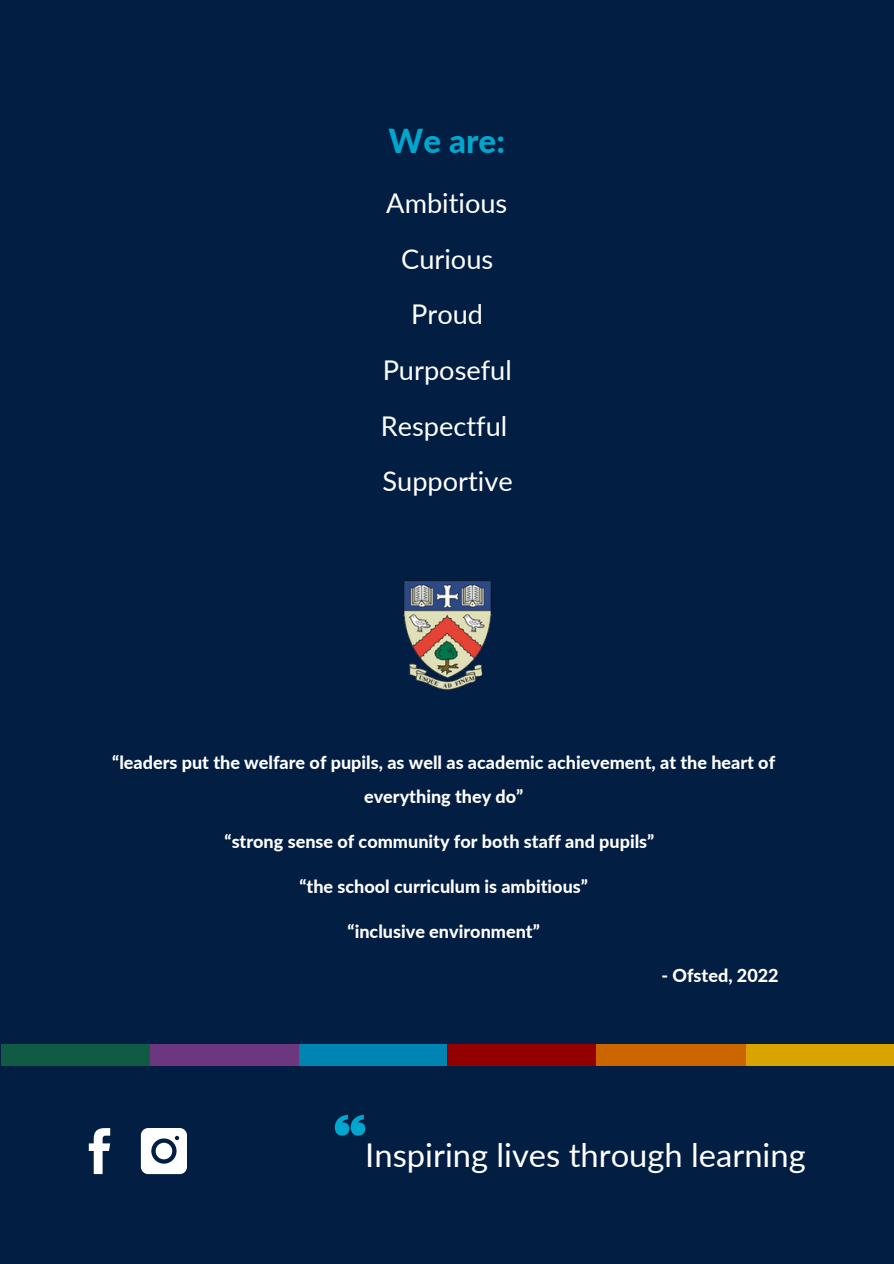
<style>
.page{position:relative;width:894px;height:1264px;background:#fff}
.page>*{position:absolute;margin:0;border:0;box-sizing:border-box;transform-origin:0 0}
.t1{font:800 33px "Lato";color:#00a6ce}
.t2{font:32.7px "Lato";color:#fff}
.t3{font:27.15px "Lato";color:#fff}
.t4{font:800 18px/33.8px "Lato";color:#fff;text-align:center}
</style>
<div class="page">
<div style="left:0;top:0;width:893px;height:1263px;background:#031e43"></div>
<svg style="left:335px;top:1114px;width:30px;height:21px"></svg>
<img style="left:403px;top:580px;width:89px;height:110px">
<div style="left:1px;top:1044px;width:149px;height:21px;background:#0f5b44"></div>
<div style="left:150px;top:1044px;width:149px;height:21px;background:#6d3780"></div>
<div style="left:299px;top:1044px;width:149px;height:21px;background:#0085b2"></div>
<div style="left:446px;top:1044px;width:150px;height:21px;background:#930000"></div>
<div style="left:596px;top:1044px;width:150px;height:21px;background:#ca6500"></div>
<div style="left:746px;top:1044px;width:147px;height:21px;background:#d9a300"></div>
<svg style="left:141px;top:1128px;width:46px;height:46px;background:#d6dae0"></svg>
<svg style="left:89px;top:1128px;width:21px;height:45px"></svg>
<p class="t1" style="left:388px;top:120px;width:118px">We are:</p>
<h3 class="t3" style="left:386px;top:186px;width:122px">Ambitious</h3>
<h3 class="t3" style="left:401px;top:242px;width:93px">Curious</h3>
<h3 class="t3" style="left:411px;top:297px;width:73px">Proud</h3>
<h3 class="t3" style="left:382px;top:353px;width:131px">Purposeful</h3>
<h3 class="t3" style="left:381px;top:409px;width:128px">Respectful</h3>
<p class="t3" style="left:382px;top:464px;width:132px">Supportive</p>
<p class="t4" style="left:112px;top:745px;width:664px">“leaders put the welfare of pupils, as well as academic achievement, at the heart of everything they do”</p>
<p class="t4" style="left:224px;top:824px;width:431px">“strong sense of community for both staff and pupils”</p>
<p class="t4" style="left:299px;top:869px;width:290px">“the school curriculum is ambitious”</p>
<p class="t4" style="left:347px;top:913px;width:194px">“inclusive environment”</p>
<p class="t4" style="left:661px;top:958px;width:119px">- Ofsted, 2022</p>
<h3 class="t2" style="left:365px;top:1135px;width:442px">Inspiring lives through learning</h3>
</div>
